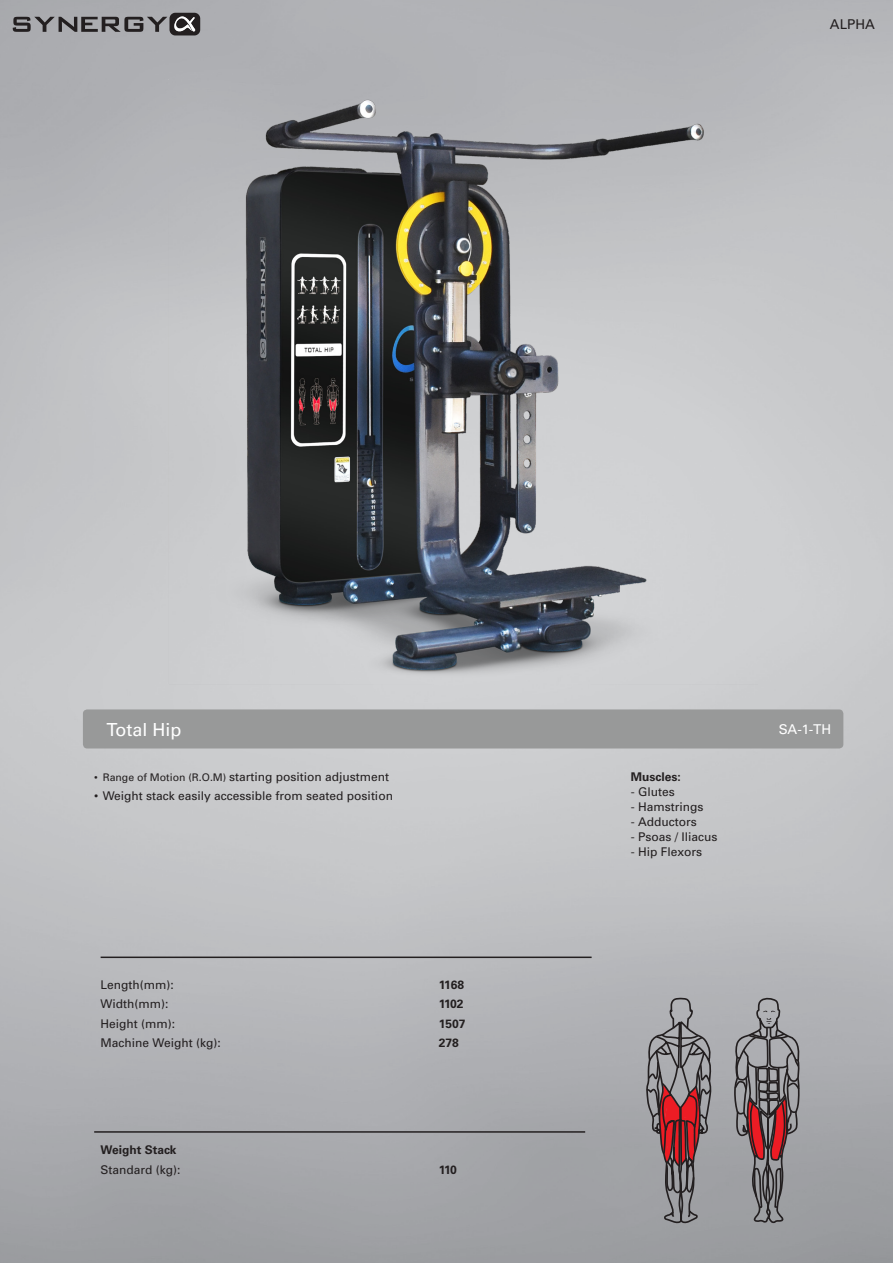
<style>
.page{position:relative;width:893px;height:1263px;background:#fff}
.page>*{position:absolute;margin:0;border:0;box-sizing:border-box;transform-origin:0 0}
.t1{font:18px "Univers LT Std";color:#fff}
.t2{font:13.5px "Univers LT Std";color:#fff}
.t3{font:13.5px "Univers LT Std";color:#231f20}
.t4{font:12px "Univers";color:#231f20}
.t5{font:700 12px "Univers LT Std";color:#231f20}
.s1{font-size:10.5px}
</style>
<div class="page">
<img style="left:0;top:0;width:893px;height:1263px">
<svg style="left:13px;top:13px;width:187px;height:22px;background:#7b7a7d"></svg>
<div style="left:83px;top:709px;width:760px;height:39px;background:#989999;border-radius:4px"></div>
<svg style="left:645px;top:996px;width:68px;height:229px;background:#907d80"></svg>
<svg style="left:733px;top:995px;width:69px;height:228px;background:#8b8083"></svg>
<hr style="left:101px;top:956px;width:491px;height:2px;background:#231f20">
<hr style="left:94px;top:1131px;width:491px;height:2px;background:#231f20">
<img style="left:169px;top:80px;width:589px;height:605px">
<p class="t3" style="left:830px;top:16px;width:46px">ALPHA</p>
<p class="t1" style="left:107px;top:718px;width:76px">Total Hip</p>
<p class="t2" style="left:779px;top:721px;width:54px">SA-1-TH</p>
<p class="t4" style="left:94px;top:770px;width:297px"><span class="s1">• Range of Motion (R.O.M)</span> starting position adjustment</p>
<p class="t4" style="left:94px;top:789px;width:300px">• Weight stack easily accessible from seated position</p>
<p class="t5" style="left:631px;top:770px;width:52px">Muscles:</p>
<p class="t4" style="left:631px;top:785px;width:46px">- Glutes</p>
<p class="t4" style="left:631px;top:800px;width:74px">- Hamstrings</p>
<p class="t4" style="left:631px;top:815px;width:67px">- Adductors</p>
<p class="t4" style="left:631px;top:830px;width:88px">- Psoas / Iliacus</p>
<p class="t4" style="left:631px;top:845px;width:73px">- Hip Flexors</p>
<p class="t4" style="left:101px;top:977px;width:75px">Length(mm):</p>
<p class="t4" style="left:101px;top:997px;width:69px">Width(mm):</p>
<p class="t4" style="left:101px;top:1016px;width:76px">Height (mm):</p>
<p class="t4" style="left:101px;top:1036px;width:122px">Machine Weight (kg):</p>
<p class="t5" style="left:101px;top:1143px;width:77px">Weight Stack</p>
<p class="t4" style="left:101px;top:1162px;width:82px">Standard (kg):</p>
<p class="t5" style="left:439px;top:977px;width:27px">1168</p>
<p class="t5" style="left:439px;top:997px;width:26px">1102</p>
<p class="t5" style="left:439px;top:1016px;width:28px">1507</p>
<p class="t5" style="left:439px;top:1036px;width:22px">278</p>
<p class="t5" style="left:439px;top:1162px;width:20px">110</p>
</div>
